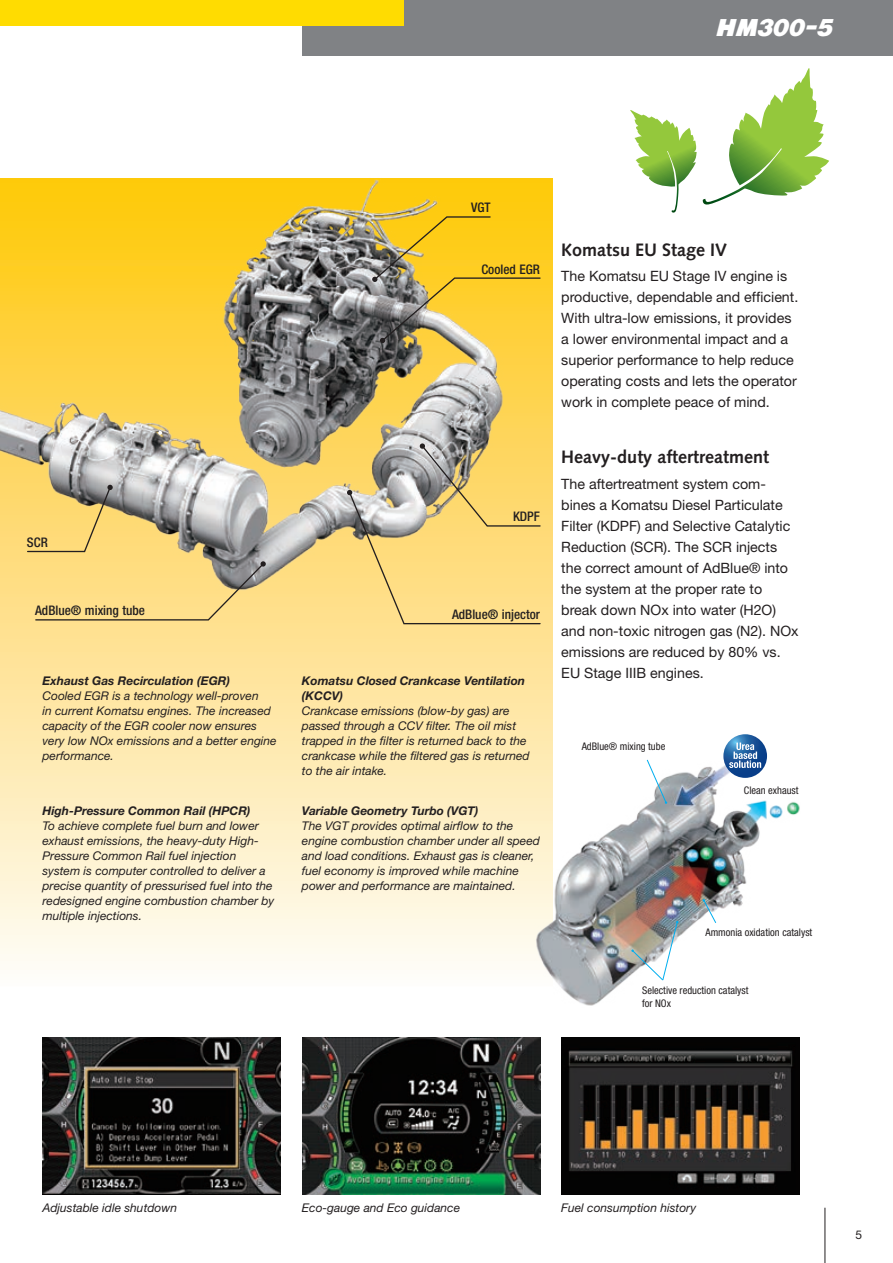
<style>
.page{position:relative;width:893px;height:1263px;background:#fff}
.page>*{position:absolute;margin:0;border:0;box-sizing:border-box;transform-origin:0 0}
.t1{font:italic 22.5px "Komatsu VI";letter-spacing:-.015em;color:#fff}
.t2{font:700 18px "Syntax LTCE";color:#231f20}
.t3{font:14.25px/21px "Helvetica Neue LT Pro";color:#231f20}
.t4{font:500 condensed 13.2px "Helvetica Neue LT Pro";color:#231f20}
.t5{font:italic 12px/15px "Helvetica Neue LT Pro";color:#231f20}
.t6{font:italic 700 12px/15px "Helvetica Neue LT Pro";color:#231f20}
.t7{font:12px "Helvetica Neue LT Pro";color:#231f20}
.t8{font:condensed 10.5px/12.6px "Helvetica Neue LT Pro";color:#231f20}
</style>
<div class="page">
<div style="left:0;top:179px;width:553px;height:807px;background:linear-gradient(to bottom,#ffc60b,#fefaf9)"></div>
<div style="left:303px;top:0;width:590px;height:55px;background:#808285"></div>
<div style="left:0;top:0;width:404px;height:26px;background:#ffdc01"></div>
<svg style="left:703px;top:68px;width:126px;height:137px"></svg>
<svg style="left:630px;top:110px;width:67px;height:103px"></svg>
<img style="left:527px;top:733px;width:273px;height:273px">
<img style="left:1px;top:178px;width:512px;height:415px">
<svg style="left:347px;top:443px;width:194px;height:182px;background:#e6cb82"></svg>
<svg style="left:372px;top:216px;width:169px;height:127px;background:#dcb83e"></svg>
<svg style="left:34px;top:561px;width:232px;height:60px;background:#eed183"></svg>
<svg style="left:26px;top:485px;width:87px;height:68px;background:#e0c26f"></svg>
<img style="left:43px;top:1037px;width:238px;height:158px">
<img style="left:302px;top:1037px;width:238px;height:158px">
<img style="left:561px;top:1037px;width:238px;height:158px">
<svg style="left:646px;top:759px;width:21px;height:45px"></svg>
<svg style="left:703px;top:899px;width:14px;height:25px"></svg>
<svg style="left:631px;top:921px;width:47px;height:60px"></svg>
<svg style="left:723px;top:734px;width:44px;height:44px"></svg>
<hr style="left:825px;top:1208px;width:1px;height:55px;background:#231f20">
<svg style="left:729px;top:742px;width:32px;height:26px"></svg>
<svg style="left:158px;top:431px;width:4px;height:4px"></svg>
<h1 class="t1" style="left:716px;top:15px;width:119px">HM300-5</h1>
<p class="t4" style="left:27px;top:534px;width:22px">SCR</p>
<p class="t4" style="left:35px;top:602px;width:111px">AdBlue® mixing tube</p>
<p class="t6" style="left:43px;top:673px;width:189px">Exhaust Gas Recirculation (EGR)</p>
<p class="t5" style="left:43px;top:688px;width:236px">Cooled EGR is a technology well-proven<br>in current Komatsu engines. The increased capacity of the EGR cooler now ensures very low NOx emissions and a better engine performance.</p>
<p class="t6" style="left:43px;top:802px;width:210px">High-Pressure Common Rail (HPCR)</p>
<p class="t5" style="left:43px;top:817px;width:233px">To achieve complete fuel burn and lower exhaust emissions, the heavy-duty High-Pressure Common Rail fuel injection system is computer controlled to deliver a precise quantity of pressurised fuel into the redesigned engine combustion chamber by multiple injections.</p>
<p class="t4" style="left:471px;top:200px;width:21px">VGT</p>
<p class="t4" style="left:481px;top:261px;width:60px">Cooled EGR</p>
<p class="t4" style="left:513px;top:509px;width:28px">KDPF</p>
<p class="t4" style="left:452px;top:606px;width:89px">AdBlue® injector</p>
<p class="t6" style="left:302px;top:673px;width:225px">Komatsu Closed Crankcase Ventilation (KCCV)</p>
<p class="t5" style="left:302px;top:703px;width:229px">Crankcase emissions (blow-by gas) are passed through a CCV filter. The oil mist trapped in the filter is returned back to the crankcase while the filtered gas is returned to the air intake.</p>
<p class="t6" style="left:302px;top:802px;width:178px">Variable Geometry Turbo (VGT)</p>
<p class="t5" style="left:302px;top:817px;width:240px">The VGT provides optimal airflow to the engine combustion chamber under all speed and load conditions. Exhaust gas is cleaner, fuel economy is improved while machine power and performance are maintained.</p>
<h2 class="t2" style="left:561px;top:239px;width:167px">Komatsu EU Stage IV</h2>
<p class="t3" style="left:561px;top:265px;width:239px">The Komatsu EU Stage IV engine is productive, dependable and efficient.<br>With ultra-low emissions, it provides a lower environmental impact and a superior performance to help reduce operating costs and lets the operator work in complete peace of mind.</p>
<h2 class="t2" style="left:561px;top:447px;width:209px">Heavy-duty aftertreatment</h2>
<p class="t3" style="left:561px;top:473px;width:239px">The aftertreatment system com&shy;bines a Komatsu Diesel Particulate<br>Filter (KDPF) and Selective Catalytic<br>Reduction (SCR). The SCR injects the correct amount of AdBlue® into the system at the proper rate to break down NOx into water (H2O) and non-toxic nitrogen gas (N2). NOx emissions are reduced by 80% vs.<br>EU Stage IIIB engines.</p>
<p class="t8" style="left:582px;top:740px;width:85px">AdBlue® mixing tube</p>
<p class="t8" style="left:744px;top:784px;width:56px">Clean exhaust</p>
<p class="t8" style="left:705px;top:926px;width:108px">Ammonia oxidation catalyst</p>
<p class="t8" style="left:642px;top:984px;width:108px">Selective reduction catalyst for NOx</p>
<p class="t5" style="left:43px;top:1200px;width:136px">Adjustable idle shutdown</p>
<p class="t5" style="left:302px;top:1200px;width:160px">Eco-gauge and Eco guidance</p>
<p class="t5" style="left:561px;top:1200px;width:136px">Fuel consumption history</p>
<p class="t7" style="left:856px;top:1227px;width:8px">5</p>
</div>
